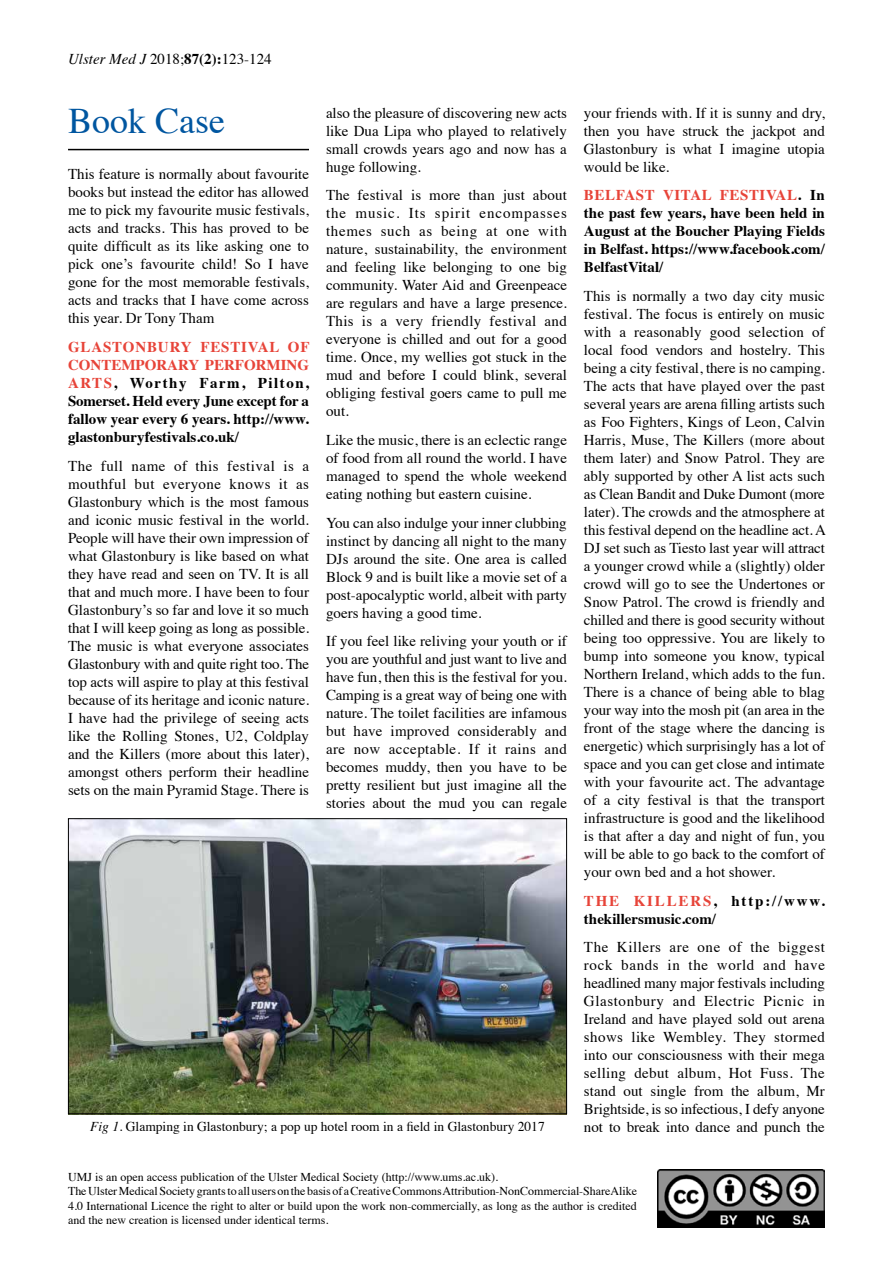
<style>
.page{position:relative;width:893px;height:1263px;background:#fff}
.page>*{position:absolute;margin:0;border:0;box-sizing:border-box;transform-origin:0 0}
.t1{font:36px "Times";color:#0056a0}
.t2{font:15px/18px "Times";color:#000;text-align:justify}
.t3{font:700 15px/18px "Times";color:#000;text-align:justify}
.t4{font:13.5px "Times";color:#000}
.t5{font:12px/14.4px "Times";color:#000}
.s1{font-style:italic}
.s2{font-weight:700}
.s3{color:#e74439}
</style>
<div class="page">
<img style="left:658px;top:1169px;width:167px;height:59px">
<hr style="left:68px;top:149px;width:241px;height:1px;background:#000">
<img style="left:70px;top:820px;width:495px;height:292px">
<div style="left:68px;top:818px;width:499px;height:296px;border:1px solid #000"></div>
<p class="t2" style="left:68px;top:48px;width:205px"><span class="s1">Ulster Med J</span> 2018;<span class="s2">87(2):</span>123-124</p>
<h1 class="t1" style="left:68px;top:88px;width:158px">Book Case</h1>
<p class="t2" style="left:68px;top:164px;width:242px">This feature is normally about favourite books but instead the editor has allowed me to pick my favourite music festivals, acts and tracks. This has proved to be quite difficult as its like asking one to pick one’s favourite child! So I have gone for the most memorable festivals, acts and tracks that I have come across this year. Dr Tony Tham</p>
<p class="t3" style="left:68px;top:336px;width:243px"><span class="s3">GLASTONBURY FESTIVAL OF CONTEMPORARY PERFORMING ARTS</span>, Worthy Farm, Pilton, Somerset. Held every June except for a fallow year every 6 years. http://www. glastonburyfestivals.co.uk/</p>
<p class="t2" style="left:68px;top:455px;width:243px">The full name of this festival is a mouthful but everyone knows it as Glastonbury which is the most famous and iconic music festival in the world.<br>People will have their own impression of what Glastonbury is like based on what they have read and seen on TV. It is all that and much more. I have been to four Glastonbury’s so far and love it so much that I will keep going as long as possible.<br>The music is what everyone associates Glastonbury with and quite right too. The top acts will aspire to play at this festival because of its heritage and iconic nature.<br>I have had the privilege of seeing acts like the Rolling Stones, U2, Coldplay and the Killers (more about this later), amongst others perform their headline sets on the main Pyramid Stage. There is</p>
<p class="t2" style="left:326px;top:102px;width:243px">also the pleasure of discovering new acts like Dua Lipa who played to relatively small crowds years ago and now has a huge following.</p>
<p class="t2" style="left:326px;top:185px;width:242px">The festival is more than just about the music. Its spirit encompasses themes such as being at one with nature, sustainability, the environment and feeling like belonging to one big community. Water Aid and Greenpeace are regulars and have a large presence.<br>This is a very friendly festival and everyone is chilled and out for a good time. Once, my wellies got stuck in the mud and before I could blink, several obliging festival goers came to pull me out.</p>
<p class="t2" style="left:326px;top:430px;width:243px">Like the music, there is an eclectic range of food from all round the world. I have managed to spend the whole weekend eating nothing but eastern cuisine.</p>
<p class="t2" style="left:326px;top:512px;width:243px">You can also indulge your inner clubbing instinct by dancing all night to the many DJs around the site. One area is called Block 9 and is built like a movie set of a post-apocalyptic world, albeit with party goers having a good time.</p>
<p class="t2" style="left:326px;top:631px;width:243px">If you feel like reliving your youth or if you are youthful and just want to live and have fun, then this is the festival for you.<br>Camping is a great way of being one with nature. The toilet facilities are infamous but have improved considerably and are now acceptable. If it rains and becomes muddy, then you have to be pretty resilient but just imagine all the stories about the mud you can regale</p>
<p class="t2" style="left:584px;top:102px;width:242px">your friends with. If it is sunny and dry, then you have struck the jackpot and Glastonbury is what I imagine utopia would be like.</p>
<p class="t3" style="left:584px;top:185px;width:242px"><span class="s3">BELFAST VITAL FESTIVAL</span>. In the past few years, have been held in August at the Boucher Playing Fields in Belfast. https://www.facebook.com/ BelfastVital/</p>
<p class="t2" style="left:584px;top:286px;width:243px">This is normally a two day city music festival. The focus is entirely on music with a reasonably good selection of local food vendors and hostelry. This being a city festival, there is no camping.<br>The acts that have played over the past several years are arena filling artists such as Foo Fighters, Kings of Leon, Calvin Harris, Muse, The Killers (more about them later) and Snow Patrol. They are ably supported by other A list acts such as Clean Bandit and Duke Dumont (more later). The crowds and the atmosphere at this festival depend on the headline act. A DJ set such as Tiesto last year will attract a younger crowd while a (slightly) older crowd will go to see the Undertones or Snow Patrol. The crowd is friendly and chilled and there is good security without being too oppressive. You are likely to bump into someone you know, typical Northern Ireland, which adds to the fun.<br>There is a chance of being able to blag your way into the mosh pit (an area in the front of the stage where the dancing is energetic) which surprisingly has a lot of space and you can get close and intimate with your favourite act. The advantage of a city festival is that the transport infrastructure is good and the likelihood is that after a day and night of fun, you will be able to go back to the comfort of your own bed and a hot shower.</p>
<p class="t3" style="left:584px;top:890px;width:242px"><span class="s3">THE KILLERS</span>, http://www. thekillersmusic.com/</p>
<p class="t2" style="left:584px;top:937px;width:243px">The Killers are one of the biggest rock bands in the world and have headlined many major festivals including Glastonbury and Electric Picnic in Ireland and have played sold out arena shows like Wembley. They stormed into our consciousness with their mega selling debut album, Hot Fuss. The stand out single from the album, Mr Brightside, is so infectious, I defy anyone</p>
<p class="t4" style="left:90px;top:1113px;width:456px"><span class="s1">Fig 1</span>. Glamping in Glastonbury; a pop up hotel room in a field in Glastonbury 2017</p>
<p class="t2" style="left:584px;top:1117px;width:242px">not to break into dance and punch the</p>
<p class="t5" style="left:68px;top:1168px;width:570px">UMJ is an open access publication of the Ulster Medical Society (http://www.ums.ac.uk).<br>The Ulster Medical Society grants to all users on the basis of a Creative Commons Attribution-NonCommercial-ShareAlike 4.0 International Licence the right to alter or build upon the work non-commercially, as long as the author is credited and the new creation is licensed under identical terms.</p>
</div>
